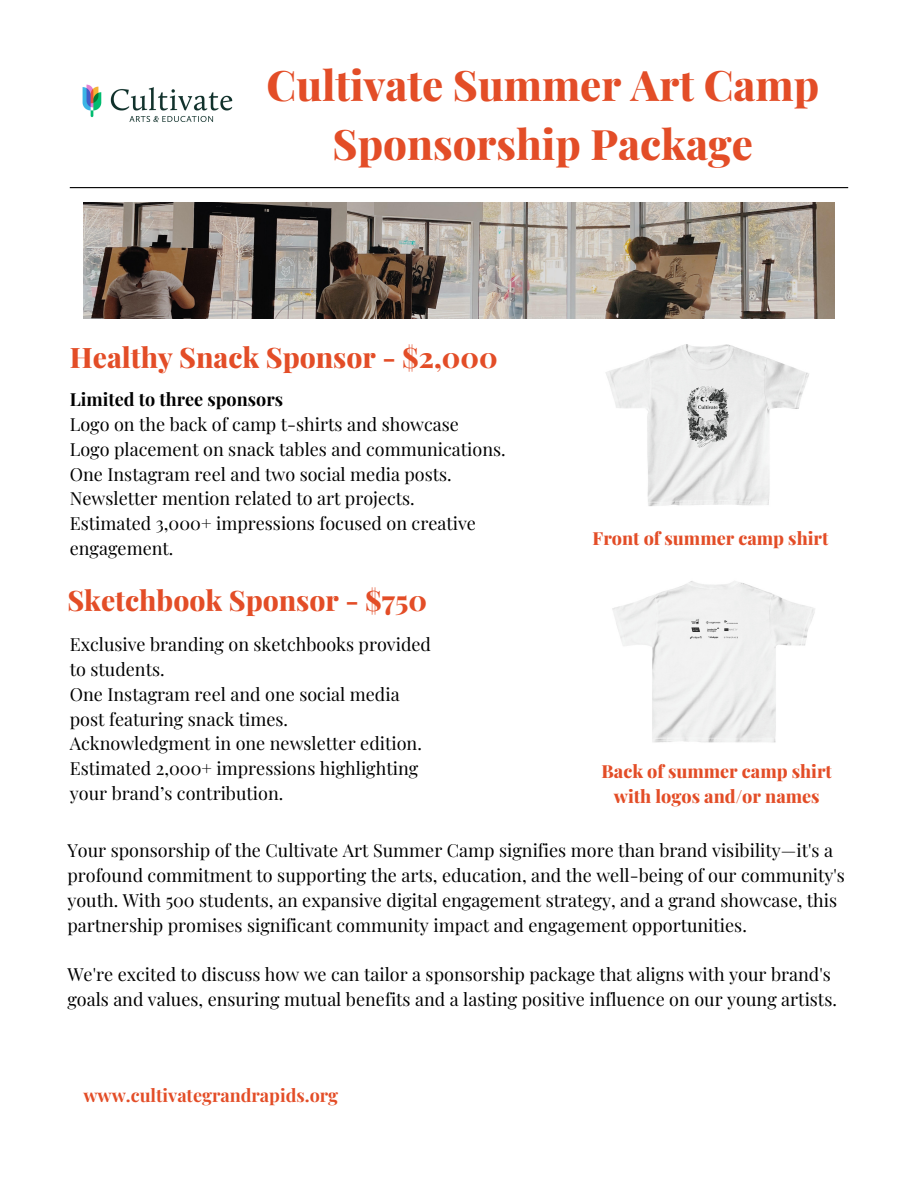
<style>
.page{position:relative;width:918px;height:1188px;background:#fff}
.page>*{position:absolute;margin:0;border:0;box-sizing:border-box;transform-origin:0 0}
.t1{font:800 42px/58.5px "Playfair Display";color:#e34d27;text-align:center}
.t2{font:800 28.2px "Playfair Display";color:#e34d27}
.t3{font:18px/24.8px "Playfair Display";color:#000}
.t4{font:800 18px/24.8px "Playfair Display";color:#e34d27;text-align:center}
.t5{font:700 18px "Playfair Display";color:#e34d27}
.t6{font:700 18px "Playfair Display";color:#000}
</style>
<div class="page">
<img style="left:612px;top:581px;width:203px;height:162px">
<img style="left:605px;top:344px;width:204px;height:162px">
<img style="left:83px;top:203px;width:752px;height:116px">
<hr style="left:70px;top:187px;width:778px;height:1px;background:#000">
<img style="left:82px;top:84px;width:151px;height:39px">
<h3 class="t1" style="left:266px;top:55px;width:554px">Cultivate Summer Art Camp<br>Sponsorship Package</h3>
<p class="t2" style="left:70px;top:338px;width:429px">Healthy Snack Sponsor - $2,000</p>
<p class="t6" style="left:70px;top:387px;width:215px">Limited to three sponsors</p>
<p class="t3" style="left:70px;top:411px;width:391px">Logo on the back of camp t-shirts and showcase</p>
<p class="t3" style="left:70px;top:436px;width:437px">Logo placement on snack tables and communications.</p>
<p class="t3" style="left:70px;top:461px;width:384px">One Instagram reel and two social media posts.</p>
<p class="t3" style="left:70px;top:486px;width:347px">Newsletter mention related to art projects.</p>
<h2 class="t3" style="left:70px;top:510px;width:408px">Estimated 3,000+ impressions focused on creative engagement.</h2>
<h2 class="t2" style="left:67px;top:580px;width:361px">Sketchbook Sponsor - $750</h2>
<p class="t3" style="left:70px;top:632px;width:363px">Exclusive branding on sketchbooks provided to students.</p>
<p class="t3" style="left:70px;top:681px;width:331px">One Instagram reel and one social media post featuring snack times.</p>
<p class="t3" style="left:70px;top:731px;width:354px">Acknowledgment in one newsletter edition.</p>
<h3 class="t3" style="left:70px;top:755px;width:350px">Estimated 2,000+ impressions highlighting your brand’s contribution.</h3>
<p class="t4" style="left:593px;top:525px;width:237px">Front of summer camp shirt</p>
<h3 class="t4" style="left:602px;top:758px;width:232px">Back of summer camp shirt with logos and/or names</h3>
<p class="t3" style="left:67px;top:838px;width:779px">Your sponsorship of the Cultivate Art Summer Camp signifies more than brand visibility—it's a profound commitment to supporting the arts, education, and the well-being of our community's youth. With 500 students, an expansive digital engagement strategy, and a grand showcase, this partnership promises significant community impact and engagement opportunities.</p>
<p class="t3" style="left:67px;top:961px;width:771px">We're excited to discuss how we can tailor a sponsorship package that aligns with your brand's goals and values, ensuring mutual benefits and a lasting positive influence on our young artists.</p>
<p class="t5" style="left:83px;top:1082px;width:256px">www.cultivategrandrapids.org</p>
</div>
